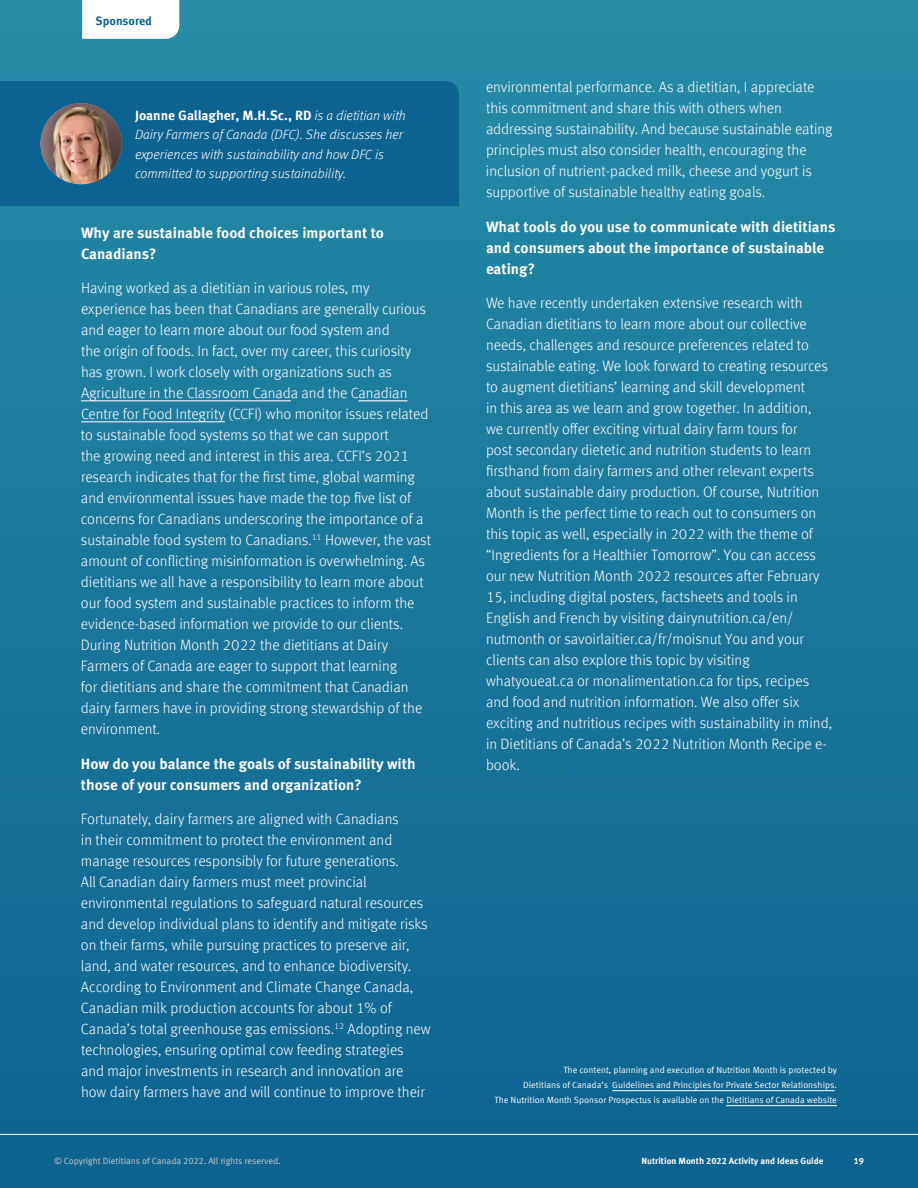
<style>
.page{position:relative;width:918px;height:1188px;background:#fff}
.page>*{position:absolute;margin:0;border:0;box-sizing:border-box;transform-origin:0 0}
.t1{font:300 15px/21px "Meta Offc";color:#fff}
.t2{font:700 15px/21px "Meta Offc";color:#fff}
.t3{font:italic 300 13.5px/19.5px "Meta Offc";color:#fff}
.t4{font:700 12px "Meta Offc";color:#0c6392}
.t5{font:9px/15px "Meta Offc Norm";color:#fff;text-align:right}
.t6{font:9px "Meta Offc Norm";color:#c7c8ca}
.t7{font:700 9px "Meta Offc";color:#fff}
.s1{font-weight:700;font-style:normal}
</style>
<div class="page">
<div style="left:0;top:0;width:918px;height:1188px;background:linear-gradient(to bottom,#278ca7,#0d6292)"></div>
<hr style="left:81px;top:421px;width:144px;height:1px;background:#fff">
<hr style="left:359px;top:400px;width:48px;height:1px;background:#fff">
<hr style="left:81px;top:400px;width:210px;height:1px;background:#fff">
<svg style="left:82px;top:0;width:97px;height:39px"></svg>
<div style="left:0;top:81px;width:459px;height:125px;background:#0c6392"></div>
<img style="left:40px;top:103px;width:81px;height:81px;border-radius:40px">
<hr style="left:612px;top:1090px;width:222px;height:1px;background:#fff">
<hr style="left:726px;top:1105px;width:111px;height:1px;background:#fff">
<hr style="left:0;top:1134px;width:918px;height:1px;background:#fff">
<p class="t4" style="left:96px;top:13px;width:58px">Sponsored</p>
<p class="t3" style="left:135px;top:106px;width:272px"><span class="s1">Joanne Gallagher, M.H.Sc., RD</span> is a dietitian with Dairy Farmers of Canada (DFC). She discusses her experiences with sustainability and how DFC is committed to supporting sustainability.</p>
<p class="t2" style="left:81px;top:222px;width:305px">Why are sustainable food choices important to<br>Canadians?</p>
<p class="t1" style="left:81px;top:278px;width:352px">Having worked as a dietitian in various roles, my experience has been that Canadians are generally curious and eager to learn more about our food system and<br>the origin of foods. In fact, over my career, this curiosity has grown. I work closely with organizations such as Agriculture in the Classroom Canada and the Canadian Centre for Food Integrity (CCFI) who monitor issues related to sustainable food systems so that we can support<br>the growing need and interest in this area. CCFI’s 2021 research indicates that for the first time, global warming and environmental issues have made the top five list of concerns for Canadians underscoring the importance of a sustainable food system to Canadians.<sup>11</sup> However, the vast amount of conflicting misinformation is overwhelming. As dietitians we all have a responsibility to learn more about our food system and sustainable practices to inform the evidence-based information we provide to our clients.<br>During Nutrition Month 2022 the dietitians at Dairy Farmers of Canada are eager to support that learning<br>for dietitians and share the commitment that Canadian dairy farmers have in providing strong stewardship of the environment.</p>
<p class="t2" style="left:81px;top:753px;width:336px">How do you balance the goals of sustainability with those of your consumers and organization?</p>
<p class="t1" style="left:81px;top:809px;width:351px">Fortunately, dairy farmers are aligned with Canadians<br>in their commitment to protect the environment and manage resources responsibly for future generations.<br>All Canadian dairy farmers must meet provincial environmental regulations to safeguard natural resources and develop individual plans to identify and mitigate risks on their farms, while pursuing practices to preserve air, land, and water resources, and to enhance biodiversity.<br>According to Environment and Climate Change Canada, Canadian milk production accounts for about 1% of Canada’s total greenhouse gas emissions.<sup>12</sup> Adopting new technologies, ensuring optimal cow feeding strategies<br>and major investments in research and innovation are how dairy farmers have and will continue to improve their</p>
<p class="t1" style="left:486px;top:77px;width:348px">environmental performance. As a dietitian, I appreciate this commitment and share this with others when addressing sustainability. And because sustainable eating principles must also consider health, encouraging the inclusion of nutrient-packed milk, cheese and yogurt is supportive of sustainable healthy eating goals.</p>
<p class="t2" style="left:486px;top:217px;width:351px">What tools do you use to communicate with dietitians and consumers about the importance of sustainable eating?</p>
<p class="t1" style="left:486px;top:293px;width:348px">We have recently undertaken extensive research with Canadian dietitians to learn more about our collective needs, challenges and resource preferences related to sustainable eating. We look forward to creating resources to augment dietitians’ learning and skill development<br>in this area as we learn and grow together. In addition, we currently offer exciting virtual dairy farm tours for<br>post secondary dietetic and nutrition students to learn firsthand from dairy farmers and other relevant experts about sustainable dairy production. Of course, Nutrition Month is the perfect time to reach out to consumers on this topic as well, especially in 2022 with the theme of “Ingredients for a Healthier Tomorrow”. You can access our new Nutrition Month 2022 resources after February 15, including digital posters, factsheets and tools in English and French by visiting dairynutrition.ca/en/ nutmonth or savoirlaitier.ca/fr/moisnut You and your clients can also explore this topic by visiting whatyoueat.ca or monalimentation.ca for tips, recipes and food and nutrition information. We also offer six exciting and nutritious recipes with sustainability in mind, in Dietitians of Canada’s 2022 Nutrition Month Recipe e&shy;book.</p>
<p class="t5" style="left:495px;top:1062px;width:344px">The content, planning and execution of Nutrition Month is protected by<br>Dietitians of Canada’s Guidelines and Principles for Private Sector Relationships.<br>The Nutrition Month Sponsor Prospectus is available on the Dietitians of Canada website</p>
<p class="t6" style="left:54px;top:1156px;width:228px">© Copyright Dietitians of Canada 2022. All rights reserved.</p>
<p class="t7" style="left:642px;top:1156px;width:183px">Nutrition Month 2022 Activity and Ideas Guide</p>
<p class="t7" style="left:854px;top:1156px;width:12px">19</p>
</div>
